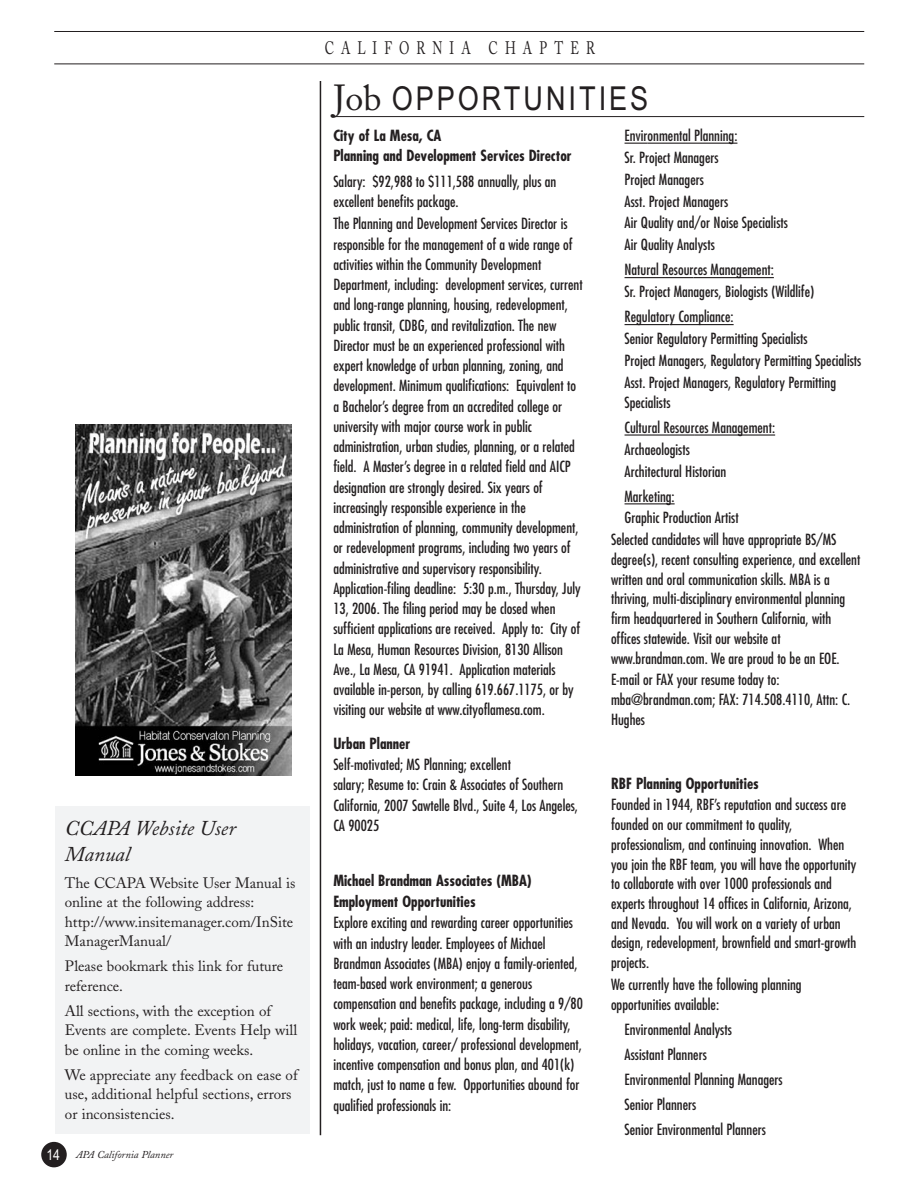
<style>
.page{position:relative;width:918px;height:1188px;background:#fff}
.page>*{position:absolute;margin:0;border:0;box-sizing:border-box;transform-origin:0 0}
.t1{font:33px "Arial Narrow";letter-spacing:.09em;color:#231f20}
.t2{font:italic 21px/26.1px "Adobe Caslon";color:#231f20}
.t3{font:18px "Adobe Caslon";letter-spacing:.565em;color:#231f20;scale:.7 1}
.t4{font:condensed 15px/20.2px "Futura";color:#231f20}
.t5{font:15px/19.5px "Adobe Caslon";color:#231f20}
.t6{font:700 condensed 15px/20.2px "Futura";color:#231f20}
.t7{font:italic 10.5px "Adobe Caslon";color:#231f20}
.s1{font-family:"Arial Narrow";font-style:normal;font-size:15px;color:#fff}
.s2{font-family:"Adobe Caslon";font-size:36px}
</style>
<div class="page">
<hr style="left:54px;top:31px;width:810px;height:1px;background:#231f20">
<hr style="left:54px;top:64px;width:810px;height:1px;background:#231f20">
<div style="left:41px;top:1142px;width:26px;height:25px;background:#231f20;border-radius:50%"></div>
<svg style="left:625px;top:143px;width:23px;height:1px"></svg>
<hr style="left:648px;top:143px;width:89px;height:1px;background:#231f20">
<hr style="left:625px;top:277px;width:69px;height:1px;background:#231f20">
<hr style="left:694px;top:277px;width:80px;height:1px;background:#231f20">
<hr style="left:625px;top:324px;width:44px;height:1px;background:#231f20">
<hr style="left:669px;top:324px;width:65px;height:1px;background:#231f20">
<hr style="left:625px;top:434px;width:70px;height:2px;background:#231f20">
<hr style="left:695px;top:434px;width:80px;height:2px;background:#231f20">
<hr style="left:625px;top:503px;width:50px;height:1px;background:#231f20">
<hr style="left:332px;top:116px;width:532px;height:1px;background:#231f20">
<hr style="left:320px;top:81px;width:1px;height:1054px;background:#231f20">
<div style="left:55px;top:806px;width:255px;height:327px;background:#f2f3f4"></div>
<img style="left:75px;top:425px;width:216px;height:351px">
<h2 class="t2" style="left:65px;top:818px;width:172px">CCAPA Website User<br>Manual</h2>
<p class="t5" style="left:65px;top:875px;width:232px">The CCAPA Website User Manual is online at the following address: http://www.insitemanager.com/InSite<br>ManagerManual/</p>
<p class="t5" style="left:65px;top:958px;width:220px">Please bookmark this link for future reference.</p>
<p class="t5" style="left:65px;top:1003px;width:234px">All sections, with the exception of<br>Events are complete. Events Help will be online in the coming weeks.</p>
<p class="t5" style="left:65px;top:1067px;width:234px">We appreciate any feedback on ease of use, additional helpful sections, errors or inconsistencies.</p>
<p class="t7" style="left:46px;top:1151px;width:128px"><span class="s1">14</span> APA California Planner</p>
<p class="t3" style="left:325px;top:42px;width:387px">CALIFORNIA CHAPTER</p>
<h1 class="t1" style="left:334px;top:80px;width:316px"><span class="s2">Job</span> OPPORTUNITIES</h1>
<p class="t4" style="left:625px;top:125px;width:165px;line-height:21.9px">Environmental Planning:<br>Sr. Project Managers<br>Project Managers<br>Asst. Project Managers<br>Air Quality and/or Noise Specialists<br>Air Quality Analysts</p>
<p class="t4" style="left:625px;top:260px;width:191px;line-height:21.9px">Natural Resources Management:<br>Sr. Project Managers, Biologists (Wildlife)</p>
<p class="t4" style="left:625px;top:307px;width:238px;line-height:21.9px">Regulatory Compliance:<br>Senior Regulatory Permitting Specialists<br>Project Managers, Regulatory Permitting Specialists Asst. Project Managers, Regulatory Permitting</p>
<p class="t4" style="left:625px;top:390px;width:152px;line-height:25px">Specialists<br>Cultural Resources Management:</p>
<p class="t4" style="left:625px;top:439px;width:103px;line-height:21.9px">Archaeologists<br>Architectural Historian</p>
<p class="t4" style="left:625px;top:487px;width:52px">Marketing:</p>
<p class="t4" style="left:625px;top:509px;width:116px">Graphic Production Artist</p>
<p class="t4" style="left:611px;top:531px;width:227px">Selected candidates will have appropriate BS/MS</p>
<p class="t4" style="left:611px;top:551px;width:251px;line-height:19.6px">degree(s), recent consulting experience, and excellent written and oral communication skills. MBA is a thriving, multi-disciplinary environmental planning firm headquartered in Southern California, with offices statewide. Visit our website at www.brandman.com. We are proud to be an EOE.</p>
<p class="t4" style="left:611px;top:671px;width:241px;line-height:19.6px">E-mail or FAX your resume today to: mba@brandman.com; FAX: 714.508.4110, Attn: C.<br>Hughes</p>
<p class="t6" style="left:333px;top:126px;width:240px">City of La Mesa, CA<br>Planning and Development Services Director</p>
<p class="t4" style="left:333px;top:172px;width:225px">Salary: $92,988 to $111,588 annually, plus an excellent benefits package.</p>
<p class="t4" style="left:333px;top:215px;width:251px">The Planning and Development Services Director is responsible for the management of a wide range of activities within the Community Development Department, including: development services, current and long-range planning, housing, redevelopment, public transit, CDBG, and revitalization. The new Director must be an experienced professional with expert knowledge of urban planning, zoning, and development. Minimum qualifications: Equivalent to a Bachelor’s degree from an accredited college or university with major course work in public administration, urban studies, planning, or a related field. A Master’s degree in a related field and AICP designation are strongly desired. Six years of increasingly responsible experience in the administration of planning, community development, or redevelopment programs, including two years of administrative and supervisory responsibility.<br>Application-filing deadline: 5:30 p.m., Thursday, July 13, 2006. The filing period may be closed when sufficient applications are received. Apply to: City of La Mesa, Human Resources Division, 8130 Allison Ave., La Mesa, CA 91941. Application materials available in-person, by calling 619.667.1175, or by visiting our website at www.cityoflamesa.com.</p>
<p class="t6" style="left:333px;top:734px;width:78px">Urban Planner</p>
<p class="t4" style="left:333px;top:755px;width:246px">Self-motivated; MS Planning; excellent<br>salary; Resume to: Crain &amp; Associates of Southern California, 2007 Sawtelle Blvd., Suite 4, Los Angeles, CA 90025</p>
<p class="t6" style="left:611px;top:775px;width:149px">RBF Planning Opportunities</p>
<p class="t4" style="left:611px;top:796px;width:247px;line-height:19.6px">Founded in 1944, RBF’s reputation and success are founded on our commitment to quality, professionalism, and continuing innovation. When you join the RBF team, you will have the opportunity to collaborate with over 1000 professionals and experts throughout 14 offices in California, Arizona, and Nevada. You will work on a variety of urban design, redevelopment, brownfield and smart-growth projects.</p>
<p class="t4" style="left:611px;top:975px;width:192px;line-height:19.6px">We currently have the following planning opportunities available:</p>
<p class="t4" style="left:625px;top:1018px;width:160px;line-height:24.9px">Environmental Analysts<br>Assistant Planners<br>Environmental Planning Managers<br>Senior Planners<br>Senior Environmental Planners</p>
<p class="t6" style="left:333px;top:872px;width:200px">Michael Brandman Associates (MBA)<br>Employment Opportunities</p>
<p class="t4" style="left:333px;top:913px;width:251px">Explore exciting and rewarding career opportunities with an industry leader. Employees of Michael Brandman Associates (MBA) enjoy a family-oriented, team-based work environment; a generous compensation and benefits package, including a 9/80 work week; paid: medical, life, long-term disability, holidays, vacation, career/ professional development, incentive compensation and bonus plan, and 401(k) match, just to name a few. Opportunities abound for qualified professionals in:</p>
</div>
